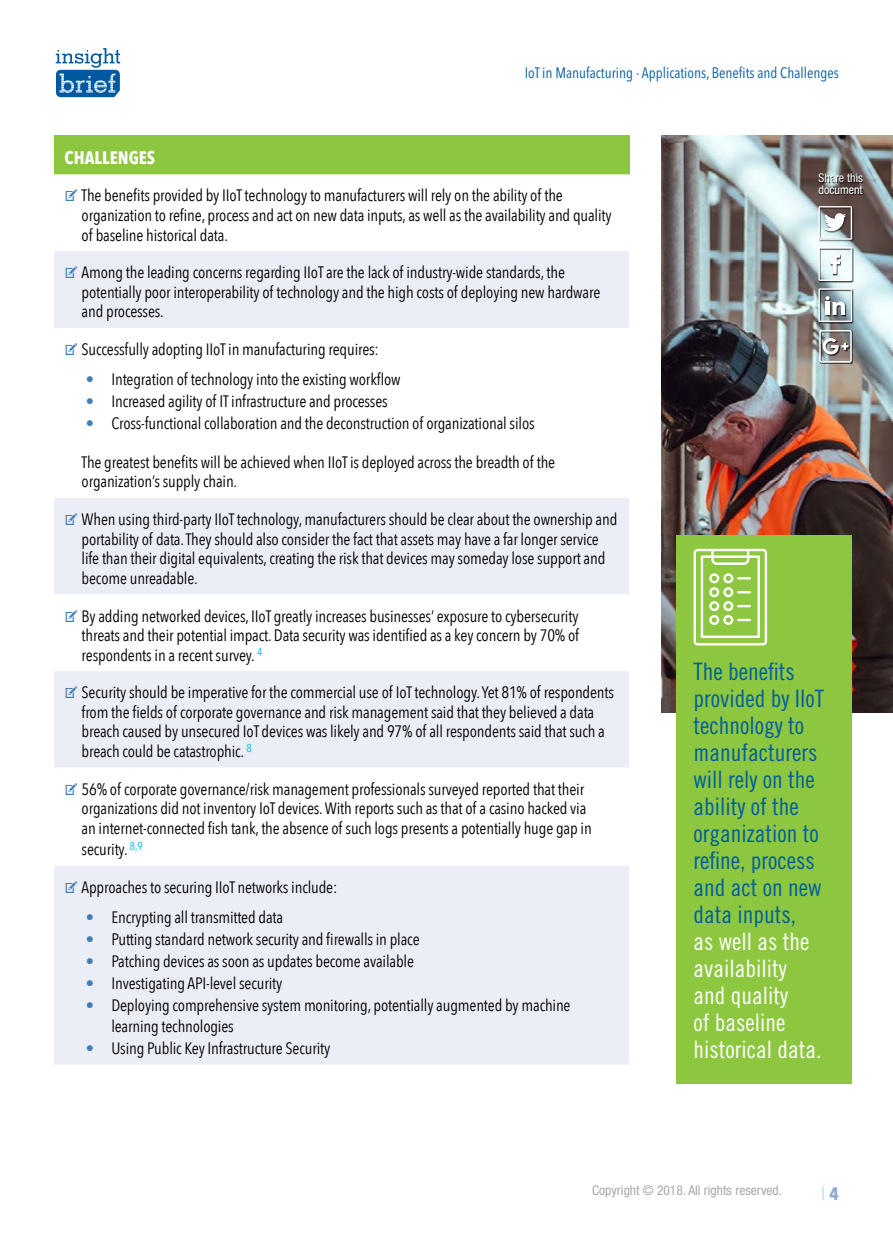
<style>
.page{position:relative;width:893px;height:1255px;background:#fff}
.page>*{position:absolute;margin:0;border:0;box-sizing:border-box;transform-origin:0 0}
.t1{font:24px/27px "Trade Gothic LT Std Cn 18";color:#005e9e}
.t2{font:24px/27px "Trade Gothic LT Std Cn 18";color:#fff}
.t3{font:700 18px "Avenir Next Condensed";color:#fff}
.t4{font:condensed 18px "Helvetica Neue LT Std";color:#a5dff9}
.t5{font:16.5px/19.5px "Avenir Next Condensed";letter-spacing:-.01em;color:#000}
.t6{font:condensed 15px "Avenir Next LT Pro";color:#00599e}
.t7{font:condensed 13.5px "Helvetica Neue LT Std";color:#a7a9ac}
.t8{font:condensed 12px/12px "Helvetica Neue LT Std";color:#fff}
.s1{font-family:"Modern Pictograms";color:#427eb5}
.s2{font-family:"Helvetica Neue LT Std";font-weight:700;color:#427eb5}
.s3{font-family:"Avenir Next Condensed";font-weight:700;font-stretch:normal;color:#8ba9d0}
</style>
<div class="page">
<svg style="left:56px;top:48px;width:64px;height:49px"></svg>
<div style="left:54px;top:135px;width:575px;height:39px;background:#8dc63f"></div>
<svg style="left:54px;top:251px;width:575px;height:813px;fill:#ebeef6"></svg>
<img style="left:661px;top:135px;width:232px;height:577px">
<div style="left:677px;top:535px;width:175px;height:548px;background:#8dc63f"></div>
<svg style="left:694px;top:549px;width:73px;height:96px"></svg>
<hr style="left:737px;top:618px;width:14px;height:3px;background:#fff">
<div style="left:819px;top:174px;width:44px;height:21px;background:#000;opacity:.75"></div>
<div style="left:819px;top:289px;width:35px;height:35px;background:#000;opacity:.75"></div>
<svg style="left:818px;top:288px;width:34px;height:34px"></svg>
<div style="left:819px;top:248px;width:34px;height:34px;background:#000;opacity:.75"></div>
<svg style="left:818px;top:247px;width:34px;height:34px"></svg>
<div style="left:819px;top:207px;width:34px;height:34px;background:#000;opacity:.75"></div>
<svg style="left:818px;top:206px;width:34px;height:34px"></svg>
<div style="left:819px;top:330px;width:34px;height:34px;background:#000;opacity:.75"></div>
<svg style="left:818px;top:329px;width:33px;height:33px"></svg>
<p class="t6" style="left:525px;top:64px;width:316px">IoT in Manufacturing - Applications, Benefits and Challenges</p>
<p class="t3" style="left:65px;top:146px;width:92px">CHALLENGES</p>
<p class="t5" style="left:82px;top:185px;width:532px;text-indent:-17px"><span class="s1">V</span> The benefits provided by IIoT technology to manufacturers will rely on the ability of the organization to refine, process and act on new data inputs, as well as the availability and quality of baseline historical data.</p>
<p class="t5" style="left:82px;top:262px;width:520px;text-indent:-17px"><span class="s1">V</span> Among the leading concerns regarding IIoT are the lack of industry-wide standards, the potentially poor interoperability of technology and the high costs of deploying new hardware and processes.</p>
<p class="t5" style="left:65px;top:339px;width:316px"><span class="s1">V</span> Successfully adopting IIoT in manufacturing requires:</p>
<p class="t5" style="left:86px;top:369px;width:316px"><span class="s2">•</span> Integration of technology into the existing workflow</p>
<p class="t5" style="left:86px;top:391px;width:303px"><span class="s2">•</span> Increased agility of IT infrastructure and processes</p>
<p class="t5" style="left:86px;top:412px;width:450px"><span class="s2">•</span> Cross-functional collaboration and the deconstruction of organizational silos</p>
<p class="t5" style="left:82px;top:451px;width:475px">The greatest benefits will be achieved when IIoT is deployed across the breadth of the organization’s supply chain.</p>
<p class="t5" style="left:82px;top:509px;width:537px;text-indent:-17px"><span class="s1">V</span> When using third-party IIoT technology, manufacturers should be clear about the ownership and portability of data. They should also consider the fact that assets may have a far longer service life than their digital equivalents, creating the risk that devices may someday lose support and become unreadable.</p>
<p class="t5" style="left:82px;top:605px;width:499px;text-align:justify;text-indent:-17px"><span class="s1">V</span> By adding networked devices, IIoT greatly increases businesses’ exposure to cybersecurity threats and their potential impact. Data security was identified as a key concern by 70% of respondents in a recent survey. <sup>4</sup></p>
<p class="t5" style="left:82px;top:682px;width:534px;text-indent:-17px"><span class="s1">V</span> Security should be imperative for the commercial use of IoT technology. Yet 81% of respondents from the fields of corporate governance and risk management said that they believed a data breach caused by unsecured IoT devices was likely and 97% of all respondents said that such a breach could be catastrophic. <sup>8</sup></p>
<p class="t5" style="left:82px;top:778px;width:512px;text-indent:-17px"><span class="s1">V</span> 56% of corporate governance/risk management professionals surveyed reported that their organizations did not inventory IoT devices. With reports such as that of a casino hacked via an internet-connected fish tank, the absence of such logs presents a potentially huge gap in</p>
<p class="t5" style="left:82px;top:839px;width:63px">security. <sup>8,9</sup></p>
<p class="t5" style="left:65px;top:876px;width:274px"><span class="s1">V</span> Approaches to securing IIoT networks include:</p>
<p class="t5" style="left:86px;top:907px;width:199px"><span class="s2">•</span> Encrypting all transmitted data</p>
<p class="t5" style="left:86px;top:928px;width:335px"><span class="s2">•</span> Putting standard network security and firewalls in place</p>
<p class="t5" style="left:86px;top:950px;width:330px"><span class="s2">•</span> Patching devices as soon as updates become available</p>
<p class="t5" style="left:86px;top:972px;width:198px"><span class="s2">•</span> Investigating API-level security</p>
<p class="t5" style="left:111px;top:993px;width:461px;line-height:21.8px;text-indent:-26px"><span class="s2">•</span> Deploying comprehensive system monitoring, potentially augmented by machine learning technologies</p>
<p class="t5" style="left:86px;top:1037px;width:246px"><span class="s2">•</span> Using Public Key Infrastructure Security</p>
<p class="t8" style="left:818px;top:171px;width:46px">Share this document</p>
<h1 class="t1" style="left:694px;top:657px;width:132px">The benefits provided by IIoT technology to manufacturers will rely on the ability of the organization to refine, process and act on new data inputs,</h1>
<h1 class="t2" style="left:694px;top:927px;width:129px">as well as the availability and quality<br>of baseline historical data.</h1>
<p class="t7" style="left:592px;top:1182px;width:191px">Copyright © 2018. All rights reserved.</p>
<p class="t4" style="left:821px;top:1182px;width:19px">|<span class="s3">4</span></p>
</div>
